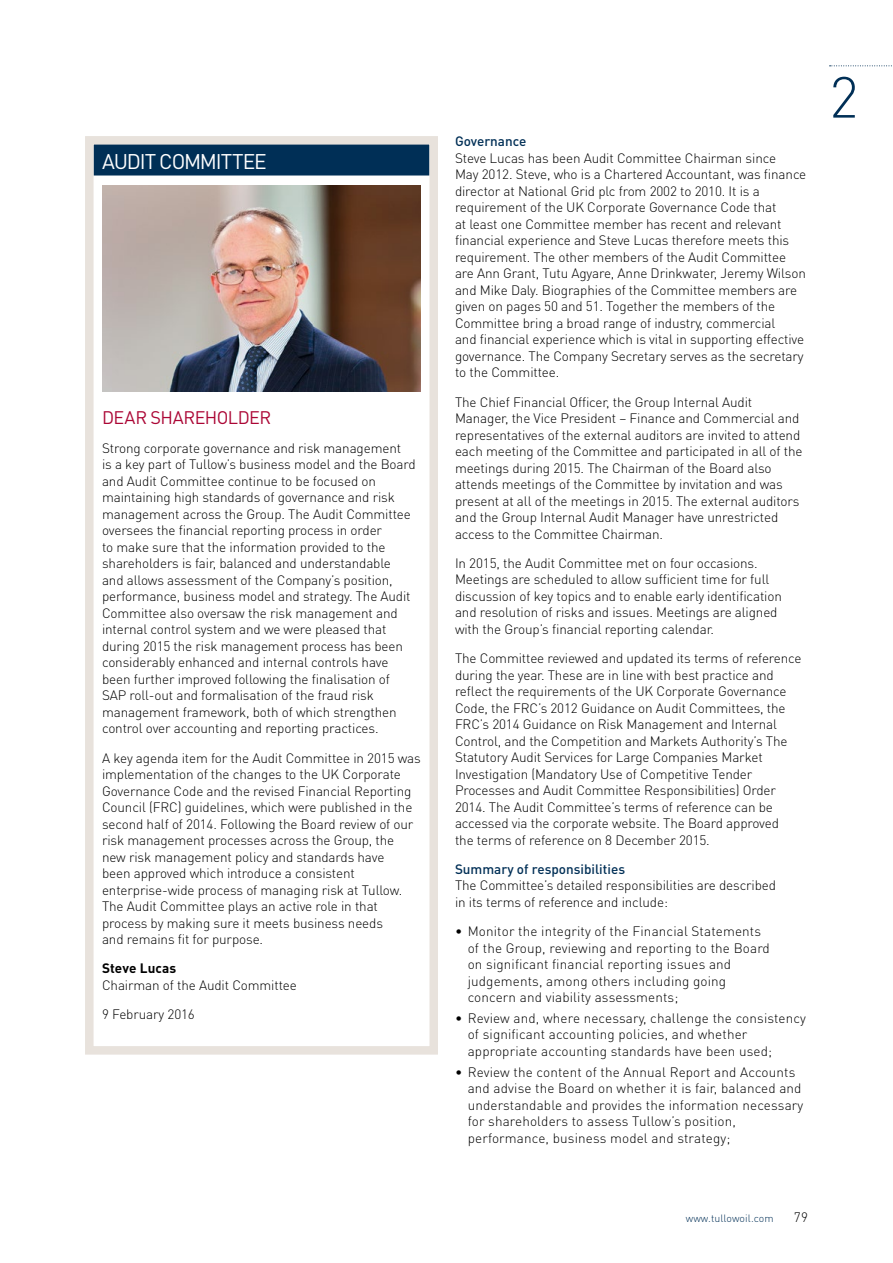
<style>
.page{position:relative;width:893px;height:1263px;background:#fff}
.page>*{position:absolute;margin:0;border:0;box-sizing:border-box;transform-origin:0 0}
.t1{font:300 57px "DINOT";color:#002f56}
.t2{font:21px "DINOT";letter-spacing:-.055em;color:#fff}
.t3{font:18px "DINOT";letter-spacing:-.035em;color:#ab0635}
.t4{font:300 13.5px/16.5px "DINOT";letter-spacing:-.01em;color:#000}
.t5{font:300 13.5px/16.5px "DINOT";letter-spacing:.01em;color:#000}
.t6{font:500 13.5px "DINOT";color:#002f56}
.t7{font:700 13.5px "DINOT";letter-spacing:.01em;color:#000}
.t8{font:300 10.5px "DINOT";letter-spacing:.01em;color:#002f56}
</style>
<div class="page">
<svg style="left:830px;top:65px;width:62px;height:1px"></svg>
<div style="left:94px;top:144px;width:335px;height:31px;background:#002f56"></div>
<img style="left:102px;top:185px;width:319px;height:206px">
<div style="left:85px;top:136px;width:353px;height:918px;border:9px solid #e8e2dc"></div>
<h2 class="t2" style="left:102px;top:148px;width:166px">AUDIT COMMITTEE</h2>
<h3 class="t3" style="left:102px;top:406px;width:171px">DEAR SHAREHOLDER</h3>
<p class="t4" style="left:102px;top:439px;width:315px">Strong corporate governance and risk management<br>is a key part of Tullow’s business model and the Board and Audit Committee continue to be focused on maintaining high standards of governance and risk management across the Group. The Audit Committee oversees the financial reporting process in order<br>to make sure that the information provided to the shareholders is fair, balanced and understandable and allows assessment of the Company’s position, performance, business model and strategy. The Audit Committee also oversaw the risk management and internal control system and we were pleased that during 2015 the risk management process has been considerably enhanced and internal controls have been further improved following the finalisation of SAP roll-out and formalisation of the fraud risk management framework, both of which strengthen control over accounting and reporting practices.</p>
<p class="t4" style="left:102px;top:749px;width:320px">A key agenda item for the Audit Committee in 2015 was implementation of the changes to the UK Corporate Governance Code and the revised Financial Reporting Council (FRC) guidelines, which were published in the second half of 2014. Following the Board review of our risk management processes across the Group, the new risk management policy and standards have<br>been approved which introduce a consistent enterprise-wide process of managing risk at Tullow.<br>The Audit Committee plays an active role in that process by making sure it meets business needs<br>and remains fit for purpose.</p>
<p class="t7" style="left:102px;top:960px;width:76px">Steve Lucas</p>
<p class="t4" style="left:102px;top:970px;width:196px;line-height:29.2px">Chairman of the Audit Committee<br>9 February 2016</p>
<p class="t6" style="left:455px;top:133px;width:73px">Governance</p>
<p class="t4" style="left:455px;top:149px;width:353px">Steve Lucas has been Audit Committee Chairman since<br>May 2012. Steve, who is a Chartered Accountant, was finance director at National Grid plc from 2002 to 2010. It is a requirement of the UK Corporate Governance Code that<br>at least one Committee member has recent and relevant financial experience and Steve Lucas therefore meets this requirement. The other members of the Audit Committee are Ann Grant, Tutu Agyare, Anne Drinkwater, Jeremy Wilson and Mike Daly. Biographies of the Committee members are given on pages 50 and 51. Together the members of the Committee bring a broad range of industry, commercial<br>and financial experience which is vital in supporting effective governance. The Company Secretary serves as the secretary to the Committee.</p>
<p class="t4" style="left:455px;top:393px;width:349px">The Chief Financial Officer, the Group Internal Audit Manager, the Vice President – Finance and Commercial and representatives of the external auditors are invited to attend each meeting of the Committee and participated in all of the meetings during 2015. The Chairman of the Board also attends meetings of the Committee by invitation and was present at all of the meetings in 2015. The external auditors and the Group Internal Audit Manager have unrestricted access to the Committee Chairman.</p>
<p class="t4" style="left:455px;top:554px;width:328px">In 2015, the Audit Committee met on four occasions.<br>Meetings are scheduled to allow sufficient time for full discussion of key topics and to enable early identification and resolution of risks and issues. Meetings are aligned with the Group’s financial reporting calendar.</p>
<p class="t4" style="left:455px;top:649px;width:348px">The Committee reviewed and updated its terms of reference during the year. These are in line with best practice and reflect the requirements of the UK Corporate Governance Code, the FRC’s 2012 Guidance on Audit Committees, the FRC’s 2014 Guidance on Risk Management and Internal Control, and the Competition and Markets Authority’s The Statutory Audit Services for Large Companies Market Investigation (Mandatory Use of Competitive Tender Processes and Audit Committee Responsibilities) Order 2014. The Audit Committee’s terms of reference can be accessed via the corporate website. The Board approved<br>the terms of reference on 8 December 2015.</p>
<p class="t6" style="left:455px;top:860px;width:172px">Summary of responsibilities</p>
<p class="t4" style="left:455px;top:877px;width:323px">The Committee’s detailed responsibilities are described in its terms of reference and include:</p>
<p class="t5" style="left:468px;top:922px;width:304px;text-indent:-13px">• Monitor the integrity of the Financial Statements of the Group, reviewing and reporting to the Board on significant financial reporting issues and judgements, among others including going concern and viability assessments;</p>
<p class="t5" style="left:468px;top:1009px;width:340px;text-indent:-13px">• Review and, where necessary, challenge the consistency of significant accounting policies, and whether appropriate accounting standards have been used;</p>
<p class="t5" style="left:468px;top:1063px;width:337px;text-indent:-13px">• Review the content of the Annual Report and Accounts and advise the Board on whether it is fair, balanced and understandable and provides the information necessary for shareholders to assess Tullow’s position, performance, business model and strategy;</p>
<h1 class="t1" style="left:829px;top:58px;width:31px">2</h1>
<p class="t8" style="left:686px;top:1211px;width:90px">www.tullowoil.com</p>
<p class="t4" style="left:794px;top:1208px;width:16px">79</p>
</div>
